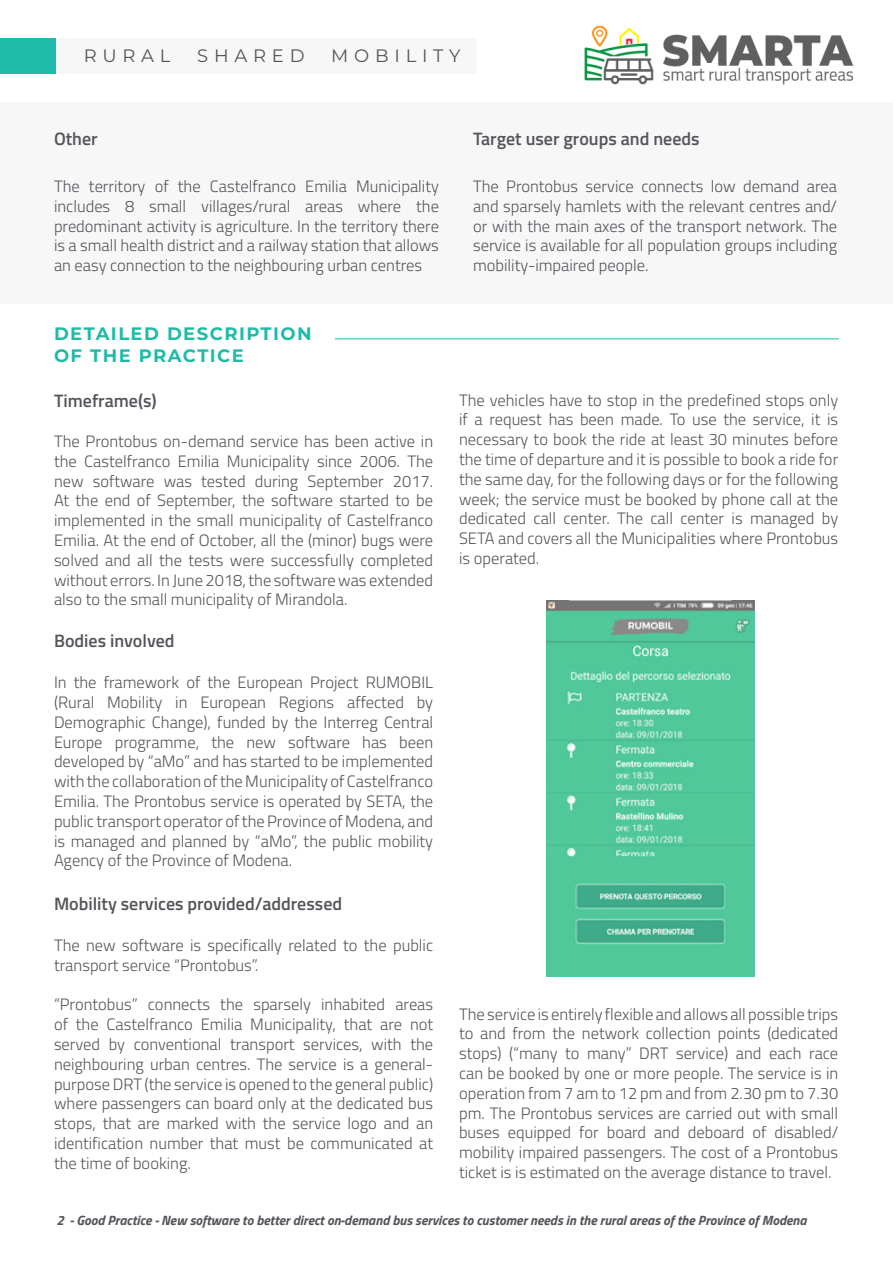
<style>
.page{position:relative;width:893px;height:1263px;background:#fff}
.page>*{position:absolute;margin:0;border:0;box-sizing:border-box;transform-origin:0 0}
.t1{font:600 18px "Titillium Web";color:#54555a}
.t2{font:700 18px/21.6px "Montserrat";letter-spacing:.08em;color:#1dbba8}
.t3{font:18px "Montserrat";letter-spacing:.32em;color:#54555a}
.t4{font:300 16.5px/19.8px "Titillium Web";color:#54555a;text-align:justify}
.t5{font:italic 700 13.5px "Titillium Web";color:#54555a}
</style>
<div class="page">
<div style="left:0;top:102px;width:893px;height:202px;background:#f7f7f8"></div>
<div style="left:56px;top:38px;width:420px;height:36px;background:#f7f7f8"></div>
<div style="left:0;top:38px;width:56px;height:36px;background:#1dbba8"></div>
<img style="left:584px;top:25px;width:270px;height:60px">
<hr style="left:335px;top:338px;width:504px;height:1px;background:#1dbba8">
<img style="left:547px;top:601px;width:207px;height:375px">
<p class="t3" style="left:84px;top:43px;width:88px">RURAL</p>
<p class="t3" style="left:197px;top:43px;width:109px">SHARED</p>
<p class="t3" style="left:331px;top:43px;width:131px">MOBILITY</p>
<p class="t1" style="left:54px;top:125px;width:45px">Other</p>
<p class="t4" style="left:54px;top:175px;width:386px">The territory of the Castelfranco Emilia Municipality includes 8 small villages/rural areas where the predominant activity is agriculture. In the territory there is a small health district and a railway station that allows an easy connection to the neighbouring urban centres</p>
<p class="t2" style="left:54px;top:322px;width:259px">DETAILED DESCRIPTION<br>OF THE PRACTICE</p>
<p class="t1" style="left:473px;top:125px;width:228px">Target user groups and needs</p>
<p class="t4" style="left:473px;top:175px;width:366px">The Prontobus service connects low demand area and sparsely hamlets with the relevant centres and/ or with the main axes of the transport network. The service is available for all population groups including mobility-impaired people.</p>
<p class="t1" style="left:54px;top:388px;width:104px">Timeframe(s)</p>
<p class="t4" style="left:54px;top:430px;width:381px">The Prontobus on-demand service has been active in the Castelfranco Emilia Municipality since 2006. The new software was tested during September 2017.<br>At the end of September, the software started to be implemented in the small municipality of Castelfranco Emilia. At the end of October, all the (minor) bugs were solved and all the tests were successfully completed without errors. In June 2018, the software was extended also to the small municipality of Mirandola.</p>
<p class="t1" style="left:54px;top:627px;width:122px">Bodies involved</p>
<p class="t4" style="left:54px;top:672px;width:381px">In the framework of the European Project RUMOBIL (Rural Mobility in European Regions affected by Demographic Change), funded by the Interreg Central Europe programme, the new software has been developed by “aMo” and has started to be implemented with the collaboration of the Municipality of Castelfranco Emilia. The Prontobus service is operated by SETA, the public transport operator of the Province of Modena, and is managed and planned by “aMo”, the public mobility Agency of the Province of Modena.</p>
<p class="t1" style="left:54px;top:890px;width:290px">Mobility services provided/addressed</p>
<p class="t4" style="left:54px;top:934px;width:381px">The new software is specifically related to the public transport service “Prontobus”.</p>
<p class="t4" style="left:54px;top:994px;width:381px">“Prontobus” connects the sparsely inhabited areas of the Castelfranco Emilia Municipality, that are not served by conventional transport services, with the neighbouring urban centres. The service is a general&shy;purpose DRT (the service is opened to the general public) where passengers can board only at the dedicated bus stops, that are marked with the service logo and an identification number that must be communicated at the time of booking.</p>
<p class="t4" style="left:459px;top:389px;width:381px">The vehicles have to stop in the predefined stops only if a request has been made. To use the service, it is necessary to book the ride at least 30 minutes before the time of departure and it is possible to book a ride for the same day, for the following days or for the following week; the service must be booked by phone call at the dedicated call center. The call center is managed by SETA and covers all the Municipalities where Prontobus is operated.</p>
<p class="t4" style="left:459px;top:1003px;width:381px">The service is entirely flexible and allows all possible trips to and from the network collection points (dedicated stops) (“many to many” DRT service) and each race can be booked by one or more people. The service is in operation from 7 am to 12 pm and from 2.30 pm to 7.30 pm. The Prontobus services are carried out with small buses equipped for board and deboard of disabled/ mobility impaired passengers. The cost of a Prontobus ticket is is estimated on the average distance to travel.</p>
<p class="t5" style="left:56px;top:1210px;width:752px">2 - Good Practice - New software to better direct on-demand bus services to customer needs in the rural areas of the Province of Modena</p>
</div>
